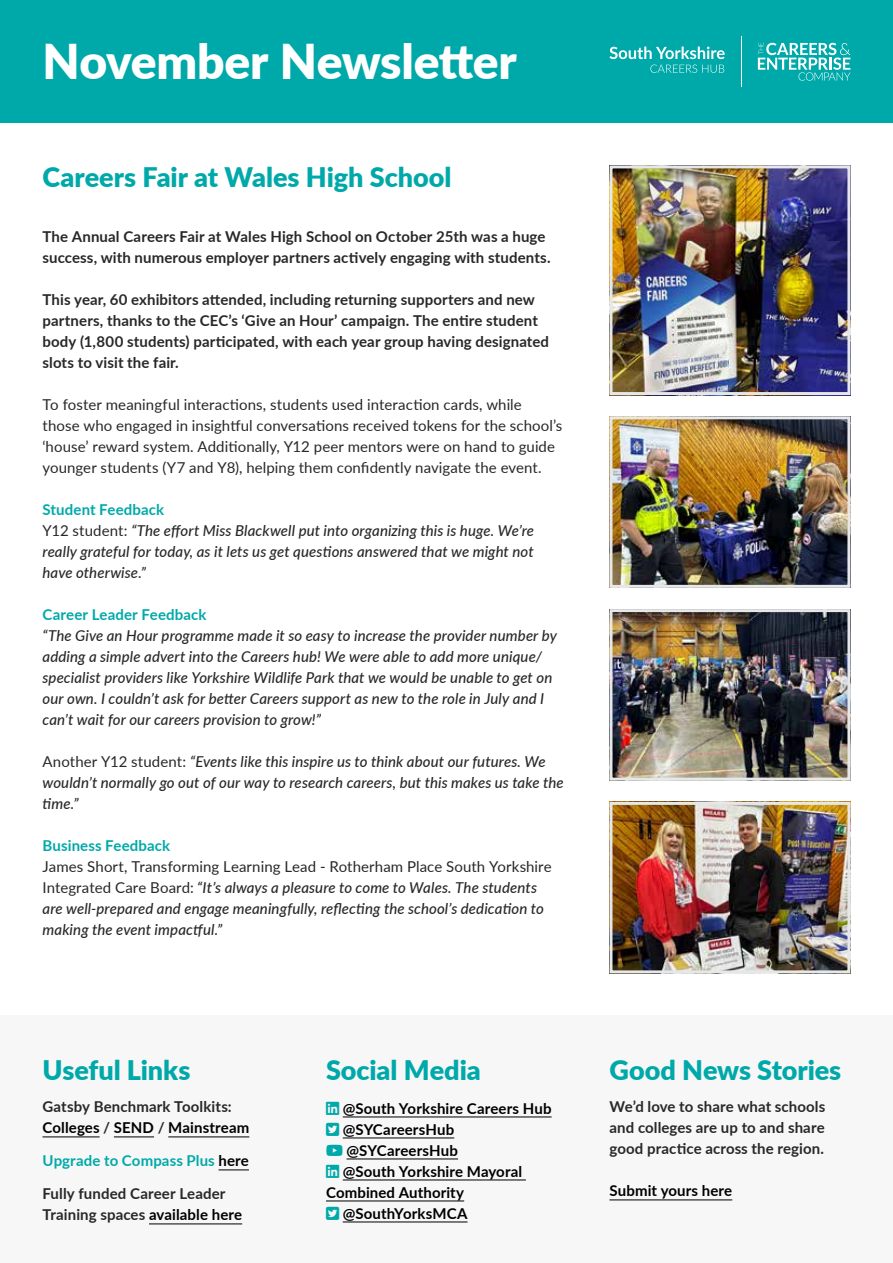
<style>
.page{position:relative;width:893px;height:1263px;background:#fff}
.page>*{position:absolute;margin:0;border:0;box-sizing:border-box;transform-origin:0 0}
.t1{font:900 48px "Lato";letter-spacing:-.005em;color:#fff}
.t2{font:900 27px "Lato";color:#00a9a9}
.t3{font:italic 500 15px/21px "Lato";letter-spacing:.01em;color:#292829}
.t4{font:700 15px/21px "Lato";letter-spacing:.01em;color:#292829}
.t5{font:15px/21px "Lato";letter-spacing:.005em;color:#292829}
.t6{font:700 15px "Lato";letter-spacing:.01em;color:#000}
.t7{font:700 15px "Lato";letter-spacing:.01em;color:#00a9a9}
.s1{font-weight:700;font-style:normal;color:#00a9a9}
.s2{font-weight:400;font-style:normal}
.s3{color:#000}
</style>
<div class="page">
<div style="left:0;top:1016px;width:893px;height:247px;background:#f7f7f8"></div>
<div style="left:0;top:0;width:893px;height:123px;background:#00a9a9"></div>
<hr style="left:741px;top:36px;width:1px;height:51px;background:#fff">
<svg style="left:758px;top:43px;width:92px;height:38px"></svg>
<svg style="left:650px;top:65px;width:74px;height:8px"></svg>
<svg style="left:609px;top:47px;width:116px;height:12px"></svg>
<hr style="left:43px;top:1136px;width:57px;height:1px;background:#000">
<hr style="left:114px;top:1136px;width:40px;height:1px;background:#000">
<hr style="left:168px;top:1136px;width:81px;height:1px;background:#000">
<hr style="left:219px;top:1169px;width:30px;height:1px;background:#000">
<hr style="left:149px;top:1223px;width:93px;height:1px;background:#000">
<hr style="left:343px;top:1116px;width:209px;height:1px;background:#000">
<hr style="left:343px;top:1137px;width:111px;height:1px;background:#000">
<hr style="left:347px;top:1158px;width:111px;height:1px;background:#000">
<hr style="left:343px;top:1179px;width:183px;height:1px;background:#000">
<hr style="left:326px;top:1200px;width:138px;height:1px;background:#000">
<hr style="left:343px;top:1221px;width:125px;height:1px;background:#000">
<hr style="left:609px;top:1199px;width:123px;height:1px;background:#000">
<img style="left:613px;top:613px;width:233px;height:164px">
<div style="left:609px;top:609px;width:241px;height:172px;border:3px solid #e6e7e8"></div>
<img style="left:613px;top:806px;width:233px;height:163px">
<div style="left:609px;top:802px;width:241px;height:171px;border:3px solid #e6e7e8"></div>
<img style="left:613px;top:420px;width:233px;height:164px">
<div style="left:609px;top:416px;width:241px;height:172px;border:3px solid #e6e7e8"></div>
<img style="left:613px;top:169px;width:233px;height:222px">
<div style="left:609px;top:165px;width:241px;height:230px;border:3px solid #e6e7e8"></div>
<h1 class="t1" style="left:43px;top:25px;width:476px">November Newsletter</h1>
<h2 class="t2" style="left:43px;top:157px;width:410px">Careers Fair at Wales High School</h2>
<p class="t4" style="left:43px;top:225px;width:510px">The Annual Careers Fair at Wales High School on October 25th was a huge success, with numerous employer partners actively engaging with students.</p>
<p class="t4" style="left:43px;top:288px;width:508px">This year, 60 exhibitors attended, including returning supporters and new partners, thanks to the CEC’s ‘Give an Hour’ campaign. The entire student body (1,800 students) participated, with each year group having designated slots to visit the fair.</p>
<p class="t5" style="left:43px;top:393px;width:521px">To foster meaningful interactions, students used interaction cards, while those who engaged in insightful conversations received tokens for the school’s ‘house’ reward system. Additionally, Y12 peer mentors were on hand to guide younger students (Y7 and Y8), helping them confidently navigate the event.</p>
<p class="t3" style="left:43px;top:498px;width:493px"><span class="s1">Student Feedback<br></span><span class="s2">Y12 student:</span> “The effort Miss Blackwell put into organizing this is huge. We’re really grateful for today, as it lets us get questions answered that we might not have otherwise.”</p>
<p class="t7" style="left:43px;top:603px;width:165px">Career Leader Feedback</p>
<p class="t3" style="left:43px;top:624px;width:516px">“The Give an Hour programme made it so easy to increase the provider number by adding a simple advert into the Careers hub! We were able to add more unique/ specialist providers like Yorkshire Wildlife Park that we would be unable to get on our own. I couldn’t ask for better Careers support as new to the role in July and I can’t wait for our careers provision to grow!”</p>
<p class="t3" style="left:43px;top:750px;width:523px"><span class="s2">Another Y12 student:</span> “Events like this inspire us to think about our futures. We wouldn’t normally go out of our way to research careers, but this makes us take the time.”</p>
<p class="t7" style="left:43px;top:834px;width:129px">Business Feedback</p>
<p class="t3" style="left:43px;top:855px;width:511px"><span class="s2">James Short, Transforming Learning Lead - Rotherham Place South Yorkshire Integrated Care Board:</span> “It’s always a pleasure to come to Wales. The students are well-prepared and engage meaningfully, reflecting the school’s dedication to making the event impactful.”</p>
<h2 class="t2" style="left:43px;top:1050px;width:150px">Useful Links</h2>
<p class="t4" style="left:43px;top:1096px;width:208px">Gatsby Benchmark Toolkits:<br><span class="s3">Colleges</span> / <span class="s3">SEND</span> / <span class="s3">Mainstream</span></p>
<p class="t7" style="left:43px;top:1150px;width:208px">Upgrade to Compass Plus <span class="s3">here</span></p>
<p class="t4" style="left:43px;top:1183px;width:201px">Fully funded Career Leader<br>Training spaces <span class="s3">available here</span></p>
<h2 class="t2" style="left:326px;top:1050px;width:156px">Social Media</h2>
<p class="t6" style="left:343px;top:1097px;width:210px">@South Yorkshire Careers Hub</p>
<p class="t6" style="left:343px;top:1118px;width:113px">@SYCareersHub</p>
<p class="t6" style="left:347px;top:1139px;width:113px">@SYCareersHub</p>
<p class="t6" style="left:343px;top:1160px;width:181px">@South Yorkshire Mayoral</p>
<p class="t6" style="left:326px;top:1181px;width:140px">Combined Authority</p>
<p class="t6" style="left:343px;top:1202px;width:126px">@SouthYorksMCA</p>
<h2 class="t2" style="left:609px;top:1050px;width:233px">Good News Stories</h2>
<p class="t4" style="left:609px;top:1096px;width:217px;text-align:justify">We’d love to share what schools and colleges are up to and share good practice across the region.</p>
<p class="t6" style="left:609px;top:1180px;width:124px">Submit yours here</p>
</div>
